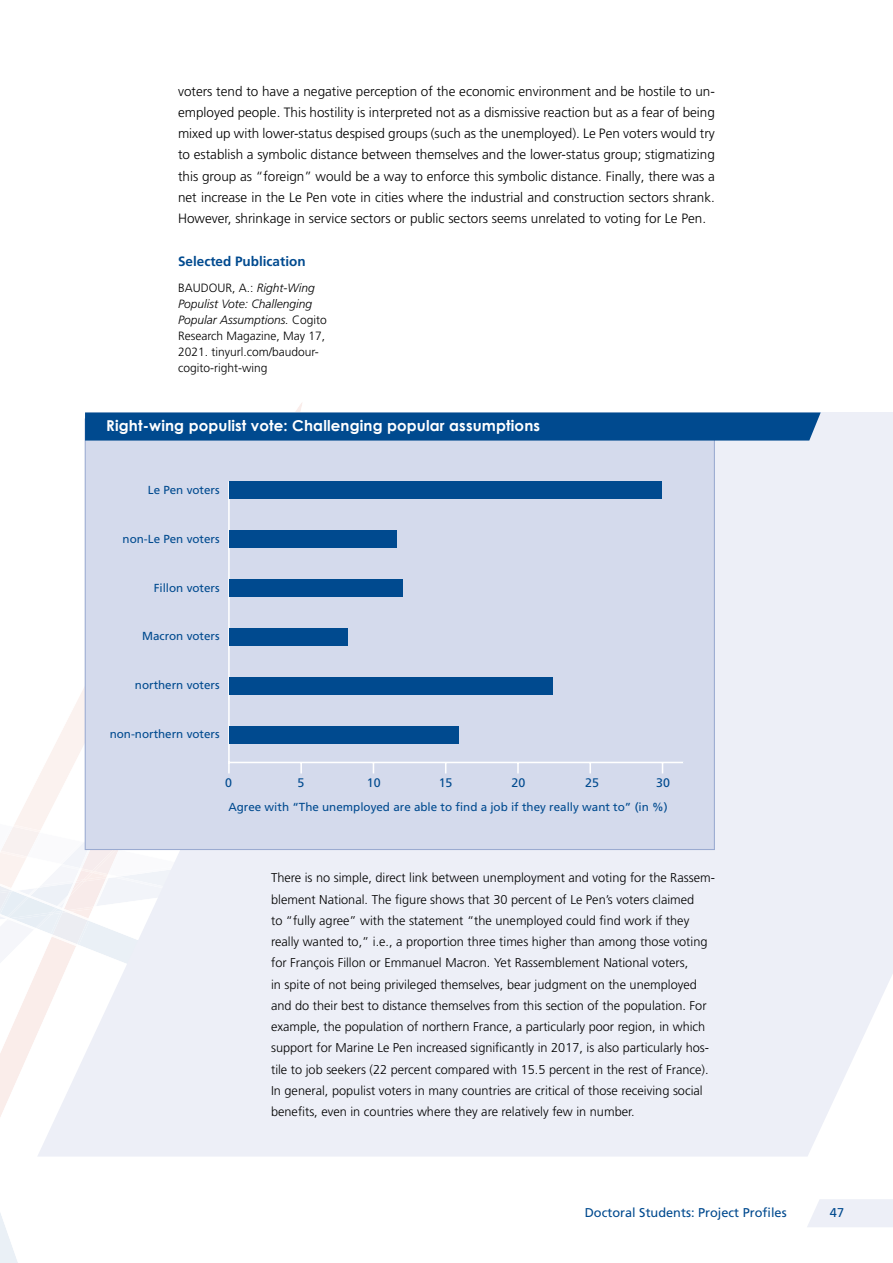
<style>
.page{position:relative;width:893px;height:1263px;background:#fff}
.page>*{position:absolute;margin:0;border:0;box-sizing:border-box;transform-origin:0 0}
.Headline__roter_und{font:700 15px "Century Gothic";letter-spacing:.01em;color:#fff}
.Fließtext{font:300 13.5px/21.3px "Frutiger LT Pro";color:#000;text-align:justify}
.t1{font:700 13.5px "Frutiger LT Pro";color:#004a8f}
.Fließtext-2{font:300 12.75px/21.3px "Frutiger LT Pro";color:#000}
.t2{font:12.75px "Frutiger LT Pro";color:#004a8f}
.t3{font:12.45px "Frutiger LT Pro";color:#004a8f}
.Datenteil{font:300 12px/15.9px "Frutiger LT Pro";color:#000}
.t4{font:11.7px "Frutiger LT Pro";color:#004a8f}
.s1{font-style:italic}
</style>
<div class="page">
<svg style="left:807px;top:1199px;width:86px;height:28px;background:#eef0f7"></svg>
<div style="left:85px;top:412px;width:808px;height:162px;background:#edeff7"></div>
<div style="left:84px;top:476px;width:809px;height:680px;background:#edeff7"></div>
<div style="left:85px;top:424px;width:629px;height:425px;background:#d4daec"></div>
<hr style="left:228px;top:762px;width:455px;height:1px;background:#fff">
<hr style="left:228px;top:481px;width:2px;height:292px;background:#fff">
<svg style="left:0;top:636px;width:307px;height:627px"></svg>
<svg style="left:589px;top:763px;width:2px;height:10px"></svg>
<svg style="left:517px;top:763px;width:2px;height:10px"></svg>
<div style="left:230px;top:481px;width:432px;height:18px;background:#004a8f"></div>
<div style="left:230px;top:530px;width:167px;height:18px;background:#004a8f"></div>
<div style="left:230px;top:579px;width:173px;height:18px;background:#004a8f"></div>
<div style="left:230px;top:628px;width:118px;height:18px;background:#004a8f"></div>
<div style="left:230px;top:677px;width:323px;height:17px;background:#004a8f"></div>
<div style="left:230px;top:726px;width:229px;height:17px;background:#004a8f"></div>
<svg style="left:85px;top:412px;width:736px;height:29px;background:#095092"></svg>
<p class="Fließtext" style="left:178px;top:80px;width:538px">voters tend to have a negative perception of the economic environment and be hostile to un&shy;employed people. This hostility is interpreted not as a dismissive reaction but as a fear of being mixed up with lower-status despised groups (such as the unemployed). Le Pen voters would try to establish a symbolic distance between themselves and the lower-status group; stigmatizing this group as “foreign” would be a way to enforce this symbolic distance. Finally, there was a net increase in the Le Pen vote in cities where the industrial and construction sectors shrank.<br>However, shrinkage in service sectors or public sectors seems unrelated to voting for Le Pen.</p>
<p class="t1" style="left:178px;top:253px;width:129px">Selected Publication</p>
<p class="Datenteil" style="left:178px;top:280px;width:150px">BAUDOUR, A.: <span class="s1">Right-Wing<br>Populist Vote: Challenging<br>Popular Assumptions.</span> Cogito<br>Research Magazine, May 17,<br>2021. tinyurl.com/baudour&shy;cogito-right-wing</p>
<p class="Headline__roter_und" style="left:106px;top:416px;width:435px">Right-wing populist vote: Challenging popular assumptions</p>
<p class="t4" style="left:148px;top:483px;width:73px">Le Pen voters</p>
<p class="t4" style="left:123px;top:532px;width:99px">non-Le Pen voters</p>
<p class="t4" style="left:154px;top:581px;width:67px">Fillon voters</p>
<p class="t4" style="left:142px;top:629px;width:79px">Macron voters</p>
<p class="t4" style="left:135px;top:678px;width:86px">northern voters</p>
<p class="t4" style="left:110px;top:727px;width:111px">non-northern voters</p>
<p class="t3" style="left:225px;top:775px;width:8px">0</p>
<p class="t3" style="left:297px;top:775px;width:8px">5</p>
<p class="t3" style="left:367px;top:775px;width:15px">10</p>
<p class="t3" style="left:439px;top:775px;width:15px">15</p>
<p class="t3" style="left:511px;top:775px;width:15px">20</p>
<p class="t3" style="left:585px;top:775px;width:15px">25</p>
<p class="t3" style="left:656px;top:775px;width:15px">30</p>
<p class="t4" style="left:228px;top:800px;width:441px">Agree with “The unemployed are able to find a job if they really want to” (in %)</p>
<p class="Fließtext-2" style="left:271px;top:867px;width:445px">There is no simple, direct link between unemployment and voting for the Rassem&shy;blement National. The figure shows that 30 percent of Le Pen’s voters claimed<br>to “fully agree” with the statement “the unemployed could find work if they really wanted to,” i.e., a proportion three times higher than among those voting for François Fillon or Emmanuel Macron. Yet Rassemblement National voters,<br>in spite of not being privileged themselves, bear judgment on the unemployed and do their best to distance themselves from this section of the population. For example, the population of northern France, a particularly poor region, in which support for Marine Le Pen increased significantly in 2017, is also particularly hos&shy;tile to job seekers (22 percent compared with 15.5 percent in the rest of France).<br>In general, populist voters in many countries are critical of those receiving social benefits, even in countries where they are relatively few in number.</p>
<p class="t2" style="left:585px;top:1205px;width:203px">Doctoral Students: Project Profiles</p>
<p class="t2" style="left:830px;top:1205px;width:16px">47</p>
</div>
